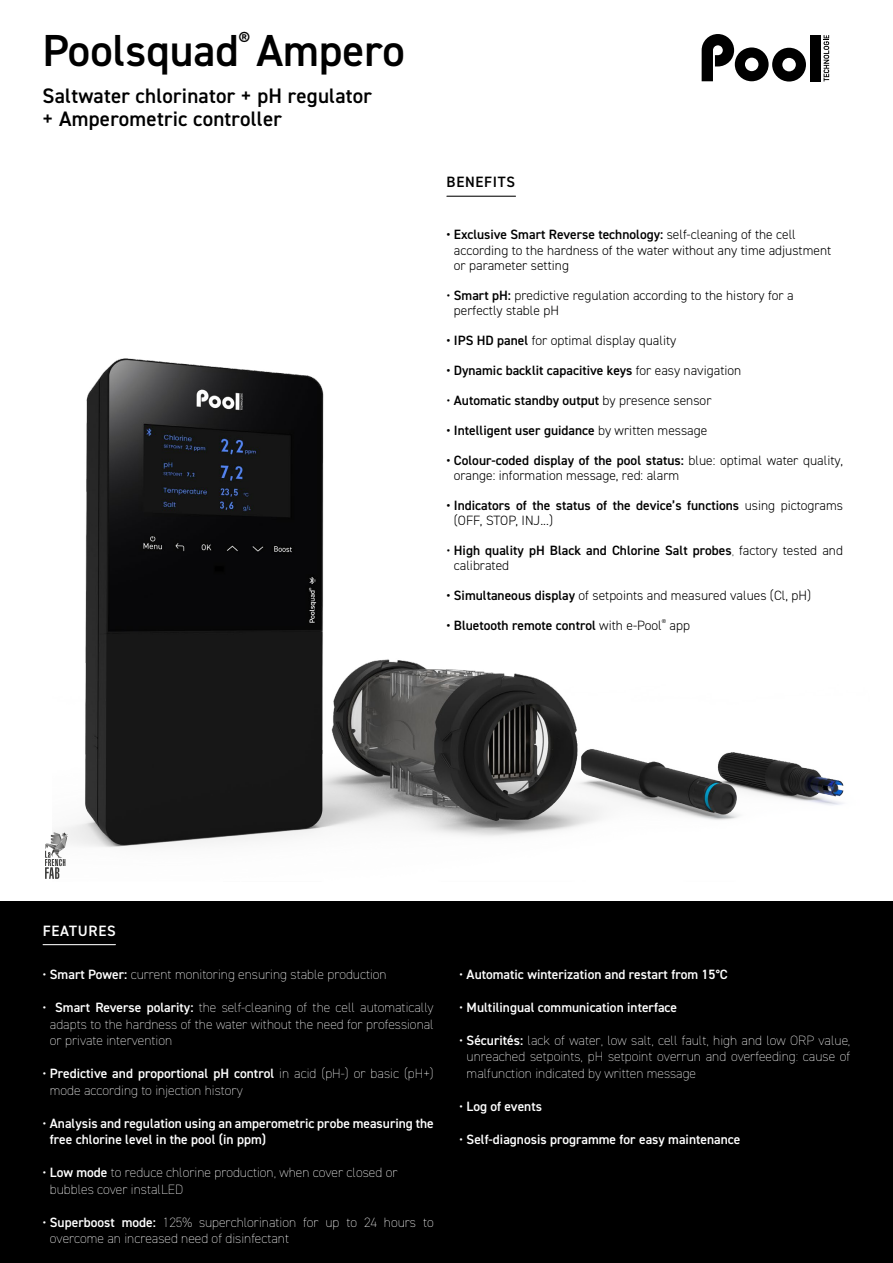
<style>
.page{position:relative;width:893px;height:1263px;background:#fff}
.page>*{position:absolute;margin:0;border:0;box-sizing:border-box;transform-origin:0 0}
.t1{font:600 45px "DIN2014";color:#000}
.t2{font:600 21px/22.5px "DIN2014";letter-spacing:.01em;color:#000}
.t3{font:600 20.1px "DIN2014";color:#000}
.t4{font:600 15px "DIN2014";letter-spacing:.05em;color:#000}
.t5{font:600 15px "DIN2014";letter-spacing:.05em;color:#fff}
.t6{font:200 13.5px/16.5px "DIN2014";color:#fff}
.t7{font:300 13.5px/15px "DIN2014";color:#000}
.t8{font:600 13.5px/15px "DIN2014";color:#000}
.t9{font:600 13.5px/16.5px "DIN2014";color:#fff}
.s1{font-weight:600}
.s2{font-weight:300}
.s3{font-weight:200}
</style>
<div class="page">
<img style="left:59px;top:358px;width:785px;height:490px">
<div style="left:0;top:901px;width:893px;height:362px;background:#000"></div>
<div style="left:810px;top:35px;width:10px;height:47px;background:#000"></div>
<svg style="left:702px;top:34px;width:104px;height:48px"></svg>
<svg style="left:823px;top:35px;width:6px;height:47px"></svg>
<hr style="left:447px;top:196px;width:69px;height:1px;background:#000">
<svg style="left:45px;top:832px;width:23px;height:47px"></svg>
<hr style="left:43px;top:944px;width:72px;height:1px;background:#fff">
<h3 class="t3" style="left:239px;top:27px;width:13px">®</h3>
<h1 class="t1" style="left:43px;top:21px;width:364px">Poolsquad Ampero</h1>
<h2 class="t2" style="left:43px;top:84px;width:331px">Saltwater chlorinator + pH regulator + Amperometric controller</h2>
<p class="t4" style="left:447px;top:172px;width:70px">BENEFITS</p>
<p class="t7" style="left:454px;top:227px;width:379px;text-indent:-7px"><span class="s1">• Exclusive Smart Reverse technology:</span> self-cleaning of the cell according to the hardness of the water without any time adjustment or parameter setting</p>
<p class="t7" style="left:454px;top:287px;width:341px;text-indent:-7px">• <span class="s1">Smart pH:</span> predictive regulation according to the history for a perfectly stable pH</p>
<p class="t7" style="left:446px;top:332px;width:231px"><span class="s1">• IPS HD panel</span> for optimal display quality</p>
<p class="t8" style="left:446px;top:362px;width:296px">• Dynamic backlit capacitive keys <span class="s2">for easy navigation</span></p>
<p class="t8" style="left:446px;top:392px;width:267px"><span class="s3">•</span> Automatic standby output <span class="s2">by presence sensor</span></p>
<p class="t8" style="left:446px;top:422px;width:262px">• Intelligent user guidance <span class="s2">by written message</span></p>
<p class="t7" style="left:454px;top:452px;width:391px;text-indent:-7px"><span class="s1">• Colour-coded display of the pool status:</span> blue: optimal water quality, orange: information message, red: alarm</p>
<p class="t8" style="left:454px;top:497px;width:391px;text-indent:-7px">• Indicators of the status of the device’s functions <span class="s2">using pictograms (OFF, STOP, INJ...)</span></p>
<p class="t8" style="left:454px;top:542px;width:391px;text-indent:-7px"><span class="s3">•</span> High quality pH Black and Chlorine Salt probes<span class="s3">,</span> <span class="s2">factory tested and calibrated</span></p>
<p class="t7" style="left:446px;top:587px;width:366px"><span class="s1">• Simultaneous display</span> of setpoints and measured values (Cl, pH)</p>
<p class="t8" style="left:446px;top:617px;width:245px">• Bluetooth remote control <span class="s2">with e-Pool</span><sup>®</sup> <span class="s2">app</span></p>
<p class="t5" style="left:43px;top:920px;width:75px">FEATURES</p>
<p class="t6" style="left:43px;top:966px;width:346px"><span class="s2">•</span> <span class="s1">Smart Power:</span> current monitoring ensuring stable production</p>
<p class="t6" style="left:50px;top:999px;width:385px;text-align:justify;text-indent:-7px"><span class="s2">•</span> <span class="s1">Smart Reverse polarity:</span> the self-cleaning of the cell automatically adapts to the hardness of the water without the need for professional or private intervention</p>
<p class="t6" style="left:50px;top:1065px;width:385px;text-indent:-7px"><span class="s2">•</span> <span class="s1">Predictive and proportional pH control</span> in acid (pH-) or basic (pH+) mode according to injection history</p>
<p class="t9" style="left:50px;top:1114px;width:385px;text-indent:-7px"><span class="s2">•</span> Analysis and regulation using an amperometric probe measuring the free chlorine level in the pool (in ppm)</p>
<p class="t6" style="left:50px;top:1164px;width:349px;text-indent:-7px"><span class="s2">•</span> <span class="s1">Low mode</span> to reduce chlorine production, when cover closed or bubbles cover instalLED</p>
<p class="t6" style="left:50px;top:1214px;width:385px;text-indent:-7px"><span class="s2">•</span> <span class="s1">Superboost mode:</span> 125% superchlorination for up to 24 hours to overcome an increased need of disinfectant</p>
<p class="t9" style="left:459px;top:966px;width:270px"><span class="s2">•</span> Automatic winterization and restart from 15°C</p>
<p class="t9" style="left:459px;top:999px;width:219px"><span class="s2">•</span> Multilingual communication interface</p>
<p class="t6" style="left:467px;top:1032px;width:385px;text-align:justify;text-indent:-7px"><span class="s2">•</span> <span class="s1">Sécurités:</span> lack of water, low salt, cell fault, high and low ORP value, unreached setpoints, pH setpoint overrun and overfeeding: cause of malfunction indicated by written message</p>
<p class="t9" style="left:459px;top:1098px;width:84px"><span class="s2">•</span> Log of events</p>
<p class="t9" style="left:459px;top:1131px;width:283px"><span class="s2">•</span> Self-diagnosis programme for easy maintenance</p>
</div>
